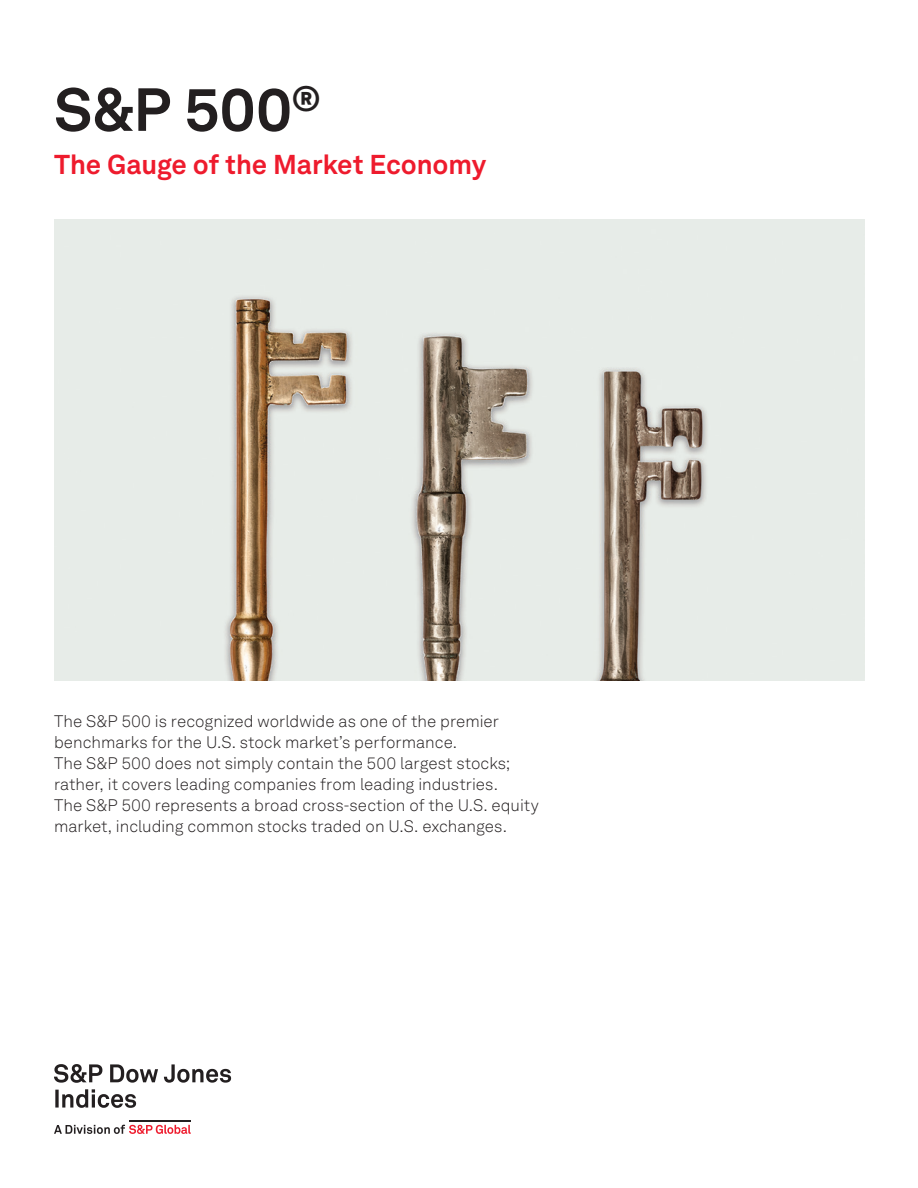
<style>
.page{position:relative;width:918px;height:1188px;background:#fff}
.page>*{position:absolute;margin:0;border:0;box-sizing:border-box;transform-origin:0 0}
.A_Brochure_Title_40{font:700 60px "Akkurat LL";color:#231f20}
.A_Brochure_Subtile_1{font:700 27px "Akkurat LL";letter-spacing:-.005em;color:#ee1b2d}
.A_Bruchure_Summary_1{font:300 16.5px/21px "Akkurat LL";color:#231f20}
</style>
<div class="page">
<hr style="left:129px;top:1121px;width:62px;height:1px;background:#231f20">
<svg style="left:54px;top:1124px;width:137px;height:10px"></svg>
<svg style="left:54px;top:1064px;width:177px;height:44px"></svg>
<img style="left:54px;top:220px;width:810px;height:461px">
<p class="A_Brochure_Title_40" style="left:54px;top:63px;width:268px">S&amp;P 500<sup>®</sup></p>
<p class="A_Brochure_Subtile_1" style="left:54px;top:144px;width:434px">The Gauge of the Market Economy</p>
<p class="A_Bruchure_Summary_1" style="left:54px;top:711px;width:487px">The S&amp;P 500 is recognized worldwide as one of the premier benchmarks for the U.S. stock market’s performance.<br>The S&amp;P 500 does not simply contain the 500 largest stocks; rather, it covers leading companies from leading industries.<br>The S&amp;P 500 represents a broad cross-section of the U.S. equity market, including common stocks traded on U.S. exchanges.</p>
</div>
